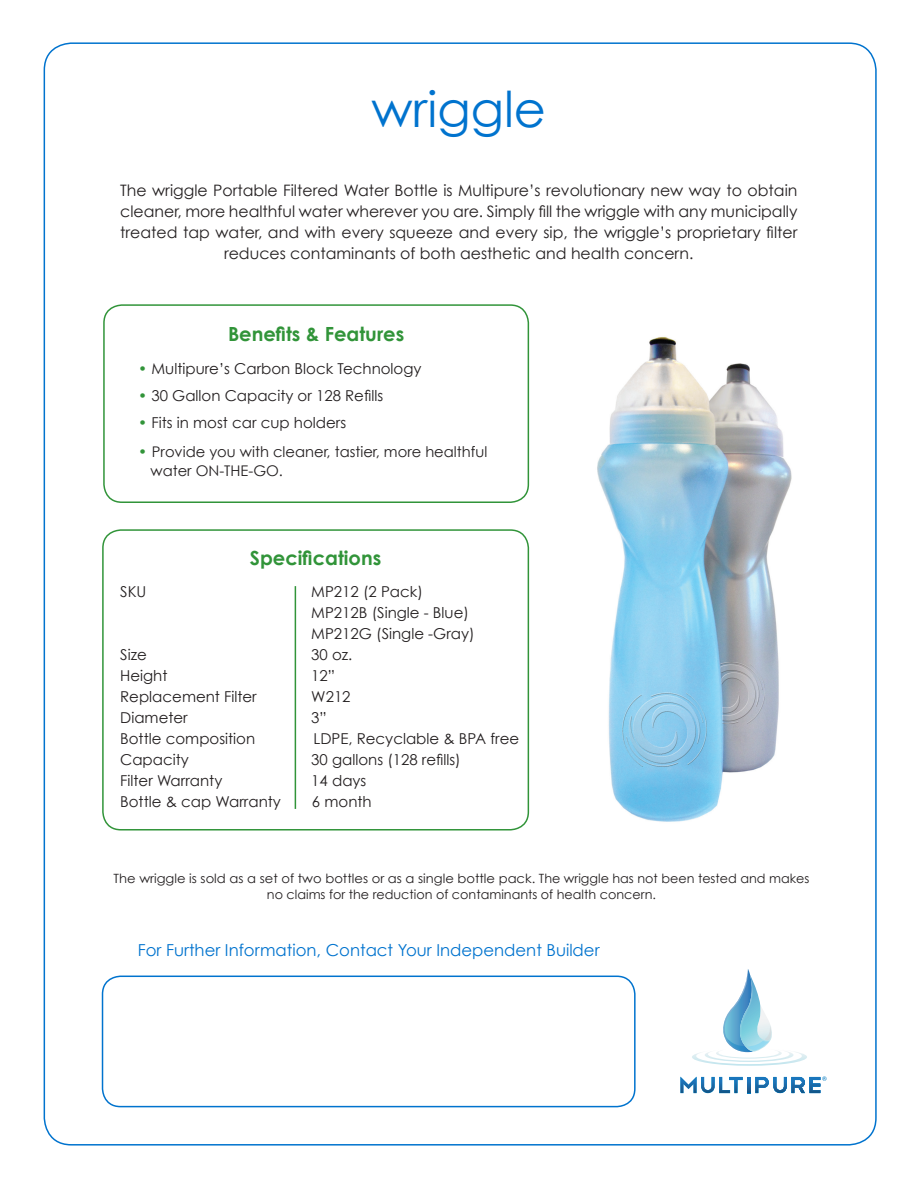
<style>
.page{position:relative;width:918px;height:1188px;background:#fff}
.page>*{position:absolute;margin:0;border:0;box-sizing:border-box;transform-origin:0 0}
.t1{font:49.5px "Century Gothic";color:#0073ce}
.t2{font:700 19.5px "Century Gothic";color:#319439}
.t3{font:16.5px "Century Gothic";color:#0073ce}
.t4{font:15.75px/21px "Century Gothic";color:#231f20;text-align:center}
.t5{font:15px "Century Gothic";color:#231f20}
.t6{font:14.7px "Century Gothic";color:#231f20}
.t7{font:12.75px/16.5px "Century Gothic";color:#231f20;text-align:center}
.s1{color:#319439}
.s2{font-size:15px;color:#319439}
</style>
<div class="page">
<div style="left:102px;top:976px;width:534px;height:131px;border:2px solid #0073ce;border-radius:18px"></div>
<div style="left:102px;top:529px;width:427px;height:302px;border:2px solid #319439;border-radius:18px"></div>
<hr style="left:295px;top:586px;width:1px;height:223px;background:#319439">
<div style="left:103px;top:304px;width:426px;height:199px;border:2px solid #319439;border-radius:18px"></div>
<img style="left:597px;top:337px;width:195px;height:485px">
<svg style="left:680px;top:1077px;width:63px;height:16px"></svg>
<svg style="left:747px;top:1077px;width:3px;height:16px"></svg>
<svg style="left:692px;top:969px;width:115px;height:97px"></svg>
<svg style="left:755px;top:1076px;width:72px;height:17px"></svg>
<p class="t1" style="left:372px;top:79px;width:176px">wriggle</p>
<p class="t4" style="left:120px;top:180px;width:679px">The wriggle Portable Filtered Water Bottle is Multipure’s revolutionary new way to obtain cleaner, more healthful water wherever you are. Simply fill the wriggle with any municipally treated tap water, and with every squeeze and every sip, the wriggle’s proprietary filter reduces contaminants of both aesthetic and health concern.</p>
<p class="t2" style="left:228px;top:322px;width:178px">Benefits &amp; Features</p>
<p class="t5" style="left:138px;top:359px;width:285px"><span class="s1">•</span> Multipure’s Carbon Block Technology</p>
<p class="t5" style="left:138px;top:386px;width:246px"><span class="s1">•</span> 30 Gallon Capacity or 128 Refills</p>
<p class="t5" style="left:138px;top:413px;width:210px"><span class="s1">•</span> Fits in most car cup holders</p>
<p class="t6" style="left:138px;top:443px;width:351px"><span class="s2">•</span> Provide you with cleaner, tastier, more healthful</p>
<p class="t6" style="left:150px;top:462px;width:134px">water ON-THE-GO.</p>
<p class="t2" style="left:250px;top:545px;width:133px">Specifications</p>
<p class="t5" style="left:120px;top:583px;width:28px">SKU</p>
<p class="t5" style="left:311px;top:583px;width:113px">MP212 (2 Pack)</p>
<p class="t5" style="left:311px;top:604px;width:159px">MP212B (Single - Blue)</p>
<p class="t5" style="left:311px;top:625px;width:165px">MP212G (Single -Gray)</p>
<p class="t5" style="left:120px;top:646px;width:28px">Size</p>
<p class="t5" style="left:311px;top:646px;width:43px">30 oz.</p>
<p class="t5" style="left:120px;top:667px;width:49px">Height</p>
<p class="t5" style="left:311px;top:667px;width:25px">12”</p>
<p class="t5" style="left:120px;top:688px;width:138px">Replacement Filter</p>
<p class="t5" style="left:311px;top:688px;width:41px">W212</p>
<p class="t5" style="left:120px;top:709px;width:69px">Diameter</p>
<p class="t5" style="left:311px;top:709px;width:17px">3”</p>
<p class="t5" style="left:120px;top:730px;width:137px">Bottle composition</p>
<p class="t5" style="left:313px;top:730px;width:207px">LDPE, Recyclable &amp; BPA free</p>
<p class="t5" style="left:120px;top:751px;width:70px">Capacity</p>
<p class="t5" style="left:311px;top:751px;width:151px">30 gallons (128 refills)</p>
<p class="t5" style="left:120px;top:772px;width:104px">Filter Warranty</p>
<p class="t5" style="left:311px;top:772px;width:57px">14 days</p>
<p class="t5" style="left:120px;top:793px;width:162px">Bottle &amp; cap Warranty</p>
<p class="t5" style="left:312px;top:793px;width:61px">6 month</p>
<p class="t7" style="left:114px;top:870px;width:697px">The wriggle is sold as a set of two bottles or as a single bottle pack. The wriggle has not been tested and makes no claims for the reduction of contaminants of health concern.</p>
<p class="t3" style="left:138px;top:939px;width:463px">For Further Information, Contact Your Independent Builder</p>
</div>
